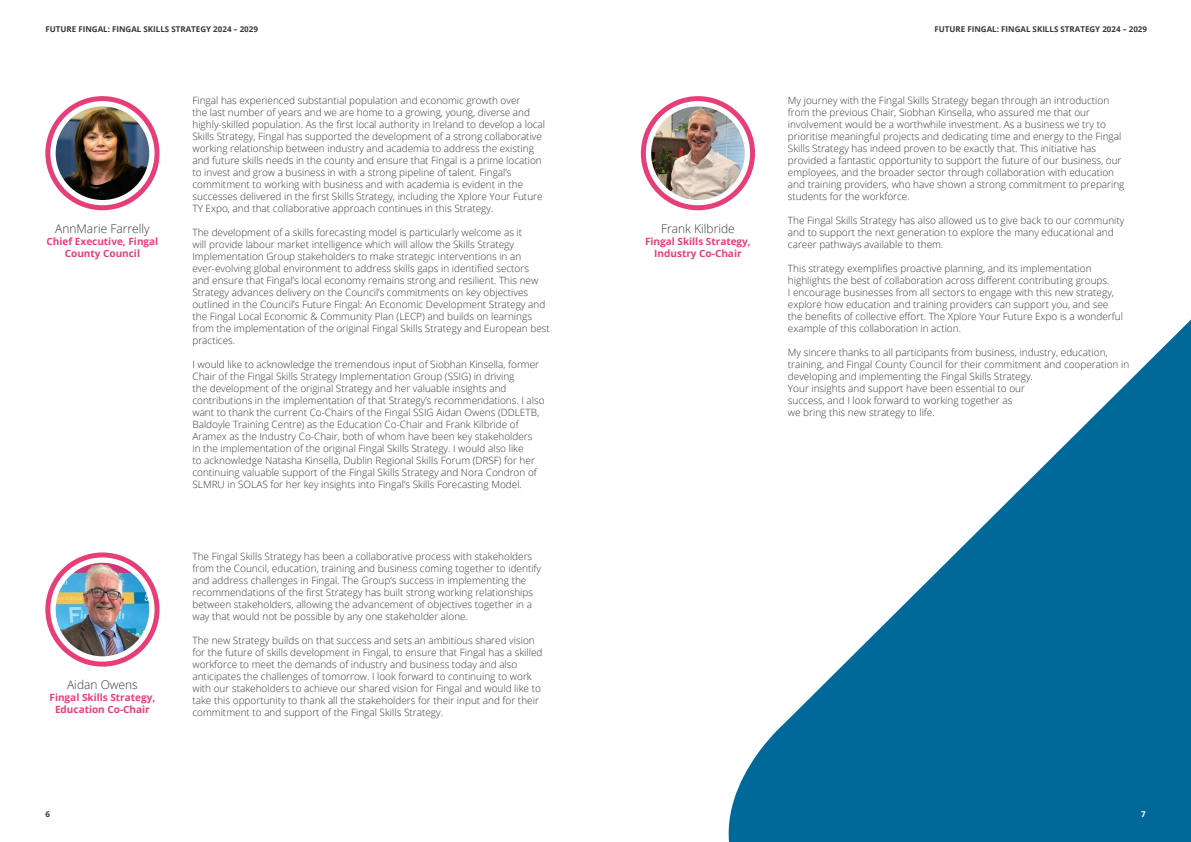
<style>
.page{position:relative;width:1191px;height:842px;background:#fff}
.page>*{position:absolute;margin:0;border:0;box-sizing:border-box;transform-origin:0 0}
.Body_Text{font:300 12px "Open Sans";color:#383839}
.Body_Text-2{font:300 10px/12px "Open Sans";color:#383839}
.Body_Text-3{font:700 10px/12px "Open Sans";color:#e73e7a;text-align:center}
.Page_numbers{font:700 8px "Open Sans";color:#383839}
.Page_Title{font:700 8px "Open Sans";color:#383839}
.Page_Title-2{font:700 8px "Open Sans";color:#fff}
</style>
<div class="page">
<div style="left:641px;top:96px;width:114px;height:114px;border:5px solid #e73e7a;border-radius:50%"></div>
<div style="left:45px;top:552px;width:114px;height:115px;border:5px solid #e73e7a;border-radius:50%"></div>
<div style="left:45px;top:96px;width:114px;height:114px;border:5px solid #e73e7a;border-radius:50%"></div>
<svg style="left:728px;top:319px;width:463px;height:523px;fill:#006999"></svg>
<img style="left:56px;top:106px;width:93px;height:94px;border-radius:47px">
<img style="left:56px;top:563px;width:93px;height:93px;border-radius:47px">
<img style="left:651px;top:106px;width:93px;height:94px;border-radius:47px">
<p class="Page_numbers" style="left:45px;top:23px;width:214px">FUTURE FINGAL: FINGAL SKILLS STRATEGY 2024 – 2029</p>
<p class="Page_numbers" style="left:934px;top:23px;width:214px">FUTURE FINGAL: FINGAL SKILLS STRATEGY 2024 – 2029</p>
<p class="Body_Text" style="left:55px;top:220px;width:96px">AnnMarie Farrelly</p>
<p class="Body_Text-3" style="left:47px;top:235px;width:113px">Chief Executive, Fingal<br>County Council</p>
<p class="Body_Text" style="left:67px;top:676px;width:72px">Aidan Owens</p>
<p class="Body_Text-3" style="left:50px;top:691px;width:107px">Fingal Skills Strategy,<br>Education Co-Chair</p>
<p class="Body_Text-2" style="left:192px;top:94px;width:354px">Fingal has experienced substantial population and economic growth over<br>the last number of years and we are home to a growing, young, diverse and highly-skilled population. As the first local authority in Ireland to develop a local Skills Strategy, Fingal has supported the development of a strong collaborative working relationship between industry and academia to address the existing and future skills needs in the county and ensure that Fingal is a prime location to invest and grow a business in with a strong pipeline of talent. Fingal’s commitment to working with business and with academia is evident in the successes delivered in the first Skills Strategy, including the Xplore Your Future TY Expo, and that collaborative approach continues in this Strategy.</p>
<p class="Body_Text-2" style="left:192px;top:226px;width:359px">The development of a skills forecasting model is particularly welcome as it<br>will provide labour market intelligence which will allow the Skills Strategy Implementation Group stakeholders to make strategic interventions in an ever-evolving global environment to address skills gaps in identified sectors<br>and ensure that Fingal’s local economy remains strong and resilient. This new Strategy advances delivery on the Council’s commitments on key objectives outlined in the Council’s Future Fingal: An Economic Development Strategy and the Fingal Local Economic &amp; Community Plan (LECP) and builds on learnings from the implementation of the original Fingal Skills Strategy and European best practices.</p>
<p class="Body_Text-2" style="left:192px;top:358px;width:354px">I would like to acknowledge the tremendous input of Siobhan Kinsella, former Chair of the Fingal Skills Strategy Implementation Group (SSIG) in driving<br>the development of the original Strategy and her valuable insights and contributions in the implementation of that Strategy’s recommendations. I also want to thank the current Co-Chairs of the Fingal SSIG Aidan Owens (DDLETB, Baldoyle Training Centre) as the Education Co-Chair and Frank Kilbride of Aramex as the Industry Co-Chair, both of whom have been key stakeholders<br>in the implementation of the original Fingal Skills Strategy. I would also like<br>to acknowledge Natasha Kinsella, Dublin Regional Skills Forum (DRSF) for her continuing valuable support of the Fingal Skills Strategy and Nora Condron of SLMRU in SOLAS for her key insights into Fingal’s Skills Forecasting Model.</p>
<p class="Body_Text-2" style="left:192px;top:550px;width:350px">The Fingal Skills Strategy has been a collaborative process with stakeholders from the Council, education, training and business coming together to identify and address challenges in Fingal. The Group’s success in implementing the recommendations of the first Strategy has built strong working relationships between stakeholders, allowing the advancement of objectives together in a way that would not be possible by any one stakeholder alone.</p>
<p class="Body_Text-2" style="left:192px;top:634px;width:351px">The new Strategy builds on that success and sets an ambitious shared vision for the future of skills development in Fingal, to ensure that Fingal has a skilled workforce to meet the demands of industry and business today and also anticipates the challenges of tomorrow. I look forward to continuing to work with our stakeholders to achieve our shared vision for Fingal and would like to take this opportunity to thank all the stakeholders for their input and for their commitment to and support of the Fingal Skills Strategy.</p>
<p class="Body_Text" style="left:661px;top:220px;width:75px">Frank Kilbride</p>
<p class="Body_Text-3" style="left:645px;top:235px;width:107px">Fingal Skills Strategy,<br>Industry Co-Chair</p>
<p class="Body_Text-2" style="left:788px;top:94px;width:338px">My journey with the Fingal Skills Strategy began through an introduction from the previous Chair, Siobhan Kinsella, who assured me that our involvement would be a worthwhile investment. As a business we try to prioritise meaningful projects and dedicating time and energy to the Fingal Skills Strategy has indeed proven to be exactly that. This initiative has provided a fantastic opportunity to support the future of our business, our employees, and the broader sector through collaboration with education and training providers, who have shown a strong commitment to preparing students for the workforce.</p>
<p class="Body_Text-2" style="left:788px;top:214px;width:338px">The Fingal Skills Strategy has also allowed us to give back to our community and to support the next generation to explore the many educational and career pathways available to them.</p>
<p class="Body_Text-2" style="left:788px;top:262px;width:336px">This strategy exemplifies proactive planning, and its implementation highlights the best of collaboration across different contributing groups.<br>I encourage businesses from all sectors to engage with this new strategy, explore how education and training providers can support you, and see the benefits of collective effort. The Xplore Your Future Expo is a wonderful example of this collaboration in action.</p>
<p class="Body_Text-2" style="left:788px;top:346px;width:343px">My sincere thanks to all participants from business, industry, education, training, and Fingal County Council for their commitment and cooperation in developing and implementing the Fingal Skills Strategy.</p>
<p class="Body_Text-2" style="left:788px;top:382px;width:238px">Your insights and support have been essential to our</p>
<p class="Body_Text-2" style="left:788px;top:394px;width:226px">success, and I look forward to working together as</p>
<p class="Body_Text-2" style="left:788px;top:406px;width:148px">we bring this new strategy to life.</p>
<p class="Page_Title" style="left:45px;top:808px;width:6px">6</p>
<p class="Page_Title-2" style="left:1141px;top:808px;width:6px">7</p>
</div>
